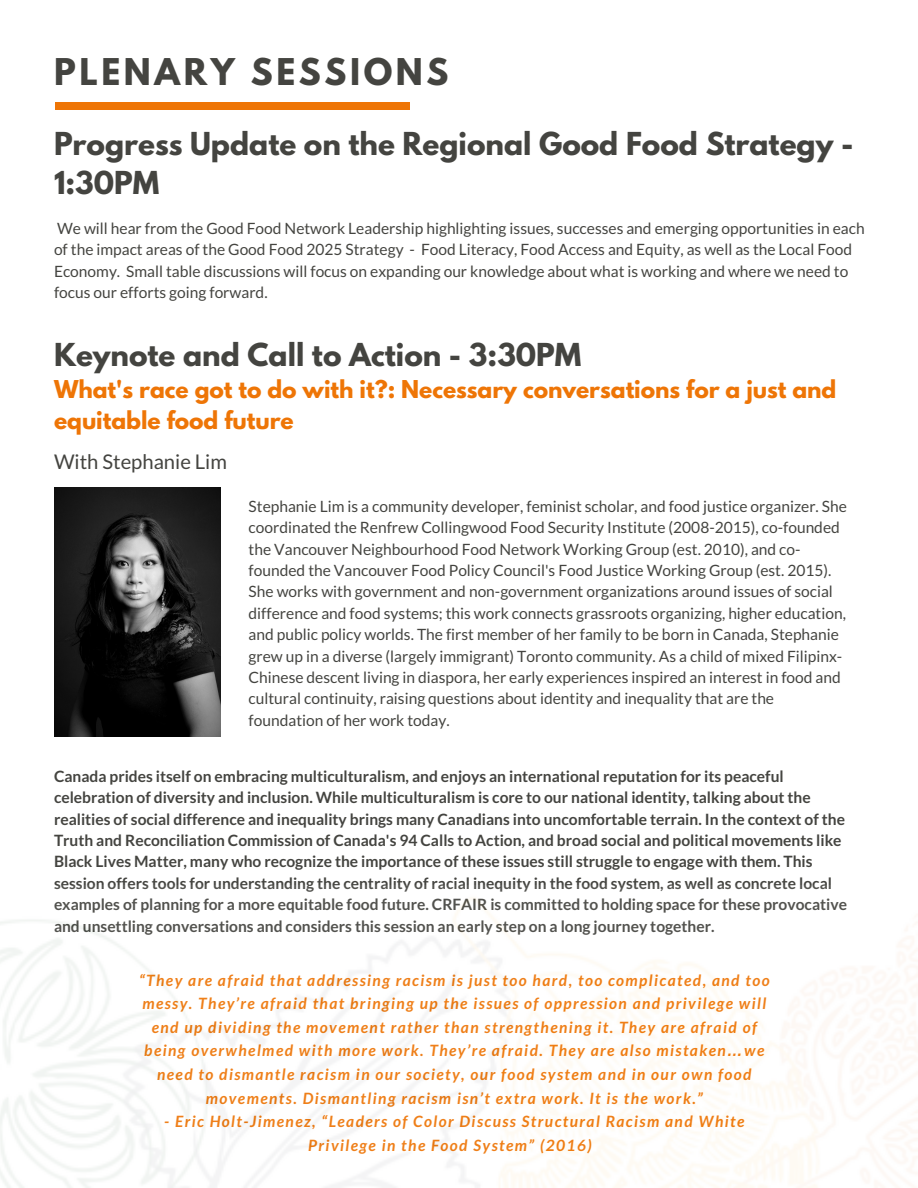
<style>
.page{position:relative;width:918px;height:1188px;background:#fff}
.page>*{position:absolute;margin:0;border:0;box-sizing:border-box;transform-origin:0 0}
.t1{font:700 32.7px "League Spartan";letter-spacing:.11em;color:#444440}
.t2{font:700 28.05px/38.2px "League Spartan";color:#444440}
.t3{font:700 21.75px/30.3px "League Spartan";color:#ee7506}
.t4{font:20.25px "Lato";color:#444440}
.t5{font:15.6px/21.3px "Lato";color:#444440}
.t6{font:700 15.6px/21.3px "Lato";color:#444440}
.t7{font:italic 700 15.6px/23.7px "Lato";letter-spacing:.09em;color:#ee7506;text-align:center}
.s1{font-family:"Liberation Sans"}
</style>
<div class="page">
<div style="left:55px;top:102px;width:354px;height:8px;background:#ee7506"></div>
<img style="left:54px;top:487px;width:166px;height:250px">
<h1 class="t1" style="left:54px;top:55px;width:396px">PLENARY SESSIONS</h1>
<h2 class="t2" style="left:54px;top:128px;width:801px">Progress Update on the Regional Good Food Strategy -<br>1:30PM</h2>
<p class="t5" style="left:54px;top:217px;width:812px">We will hear from the Good Food Network Leadership highlighting issues, successes and emerging opportunities in each of the impact areas of the Good Food 2025 Strategy - Food Literacy, Food Access and Equity, as well as the Local Food Economy. Small table discussions will focus on expanding our knowledge about what is working and where we need to focus our efforts going forward.</p>
<h2 class="t2" style="left:54px;top:339px;width:529px">Keynote and Call to Action - 3:30PM</h2>
<h3 class="t3" style="left:54px;top:377px;width:784px">What's race got to do with it?: Necessary conversations for a just and equitable food future</h3>
<p class="t4" style="left:54px;top:449px;width:175px">With Stephanie Lim</p>
<p class="t5" style="left:249px;top:495px;width:600px">Stephanie Lim is a community developer, feminist scholar, and food justice organizer. She coordinated the Renfrew Collingwood Food Security Institute (2008-2015), co-founded the Vancouver Neighbourhood Food Network Working Group (est. 2010), and co&shy;founded the Vancouver Food Policy Council's Food Justice Working Group (est. 2015).<br>She works with government and non-government organizations around issues of social difference and food systems; this work connects grassroots organizing, higher education, and public policy worlds. The first member of her family to be born in Canada, Stephanie grew up in a diverse (largely immigrant) Toronto community. As a child of mixed Filipinx-Chinese descent living in diaspora, her early experiences inspired an interest in food and cultural continuity, raising questions about identity and inequality that are the foundation of her work today.</p>
<p class="t6" style="left:54px;top:765px;width:795px">Canada prides itself on embracing multiculturalism, and enjoys an international reputation for its peaceful celebration of diversity and inclusion. While multiculturalism is core to our national identity, talking about the realities of social difference and inequality brings many Canadians into uncomfortable terrain. In the context of the Truth and Reconciliation Commission of Canada's 94 Calls to Action, and broad social and political movements like Black Lives Matter, many who recognize the importance of these issues still struggle to engage with them. This session offers tools for understanding the centrality of racial inequity in the food system, as well as concrete local examples of planning for a more equitable food future. CRFAIR is committed to holding space for these provocative and unsettling conversations and considers this session an early step on a long journey together.</p>
<p class="t7" style="left:139px;top:968px;width:632px">“They are afraid that addressing racism is just too hard, too complicated, and too messy. They’re afraid that bringing up the issues of oppression and privilege will end up dividing the movement rather than strengthening it. They are afraid of being overwhelmed with more work. They’re afraid. They are also mistaken<span class="s1">…</span>we need to dismantle racism in our society, our food system and in our own food movements. Dismantling racism isn’t extra work. It is the work.”</p>
<p class="t7" style="left:164px;top:1109px;width:582px">- Eric Holt-Jimenez, “Leaders of Color Discuss Structural Racism and White<br>Privilege in the Food System” (2016)</p>
</div>
